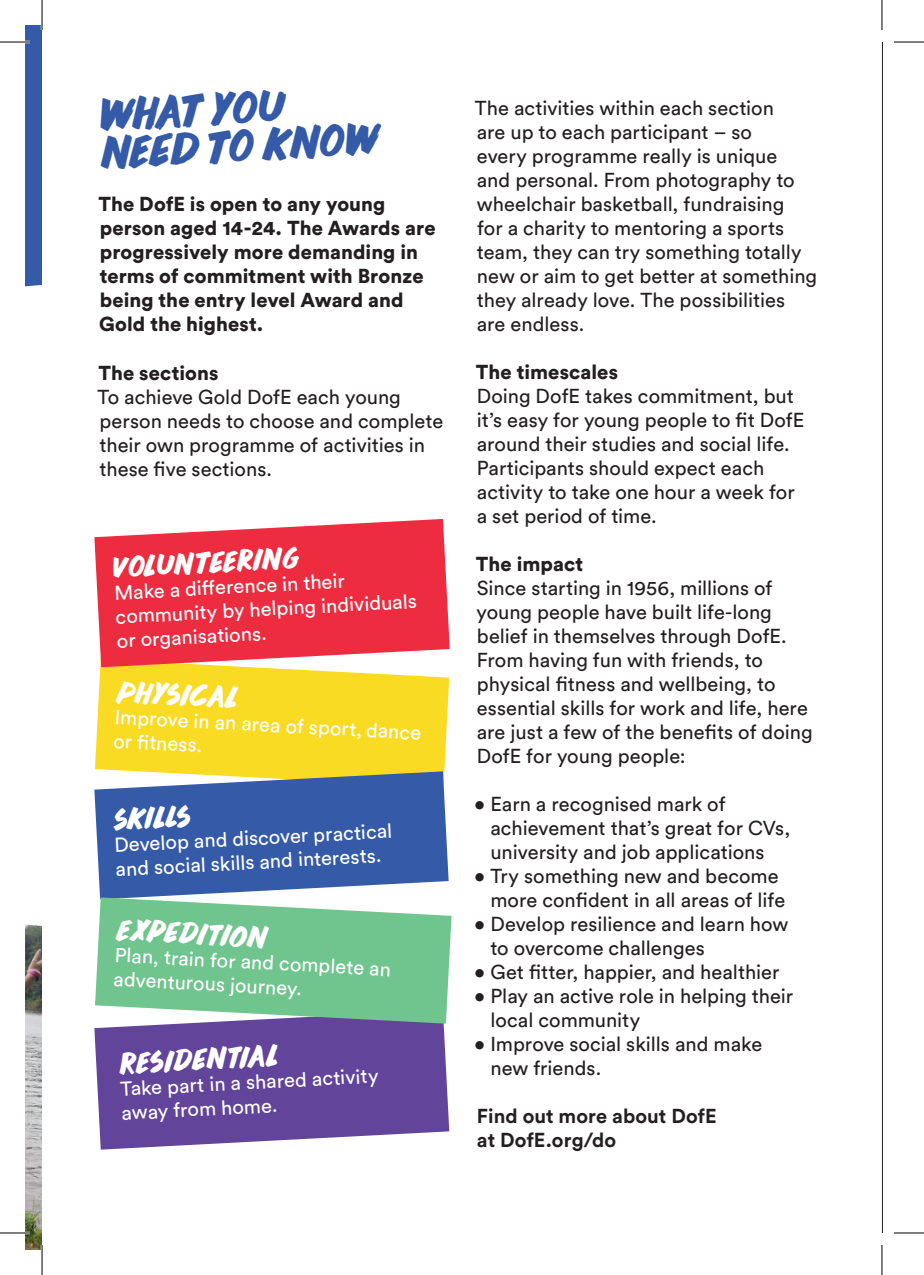
<style>
.page{position:relative;width:924px;height:1275px;background:#fff}
.page>*{position:absolute;margin:0;border:0;box-sizing:border-box;transform-origin:0 0}
.t1{font:42.4px/38.2px "Dofe Unlimited Headline";color:#345aa8}
.Body_Copy{font:28px "Dofe Unlimited Headline";color:#fff}
.Body_Copy-2{font:20px/24px "Circular Std";color:#231f20}
.Body_Copy-3{font:20px/24px "Circular Std";color:#fff}
.Body_Copy-4{font:900 20px/24px "Circular Std";letter-spacing:.005em;color:#231f20}
.Body_Copy-5{font:700 20px/24px "Circular Std";letter-spacing:.005em;color:#231f20}
</style>
<div class="page">
<img style="left:25px;top:924px;width:17px;height:326px">
<div style="left:25px;top:25px;width:17px;height:261px;background:#345aa8"></div>
<hr style="left:881px;top:42px;width:1px;height:1191px;background:#231f20">
<svg style="left:94px;top:1023px;width:355px;height:126px;background:#6f54a3"></svg>
<svg style="left:94px;top:519px;width:355px;height:140px;background:#ee4052"></svg>
<svg style="left:94px;top:659px;width:357px;height:364px;background:#96b084"></svg>
<hr style="left:0;top:41px;width:30px;height:2px;background:#fff">
<hr style="left:0;top:1231px;width:30px;height:3px;background:#fff">
<hr style="left:41px;top:0;width:2px;height:30px;background:#fff">
<hr style="left:41px;top:1245px;width:2px;height:30px;background:#fff">
<hr style="left:0;top:42px;width:30px;height:1px;background:#000">
<hr style="left:893px;top:42px;width:30px;height:1px;background:#000">
<hr style="left:0;top:1232px;width:30px;height:1px;background:#000">
<hr style="left:893px;top:1232px;width:30px;height:1px;background:#000">
<hr style="left:42px;top:0;width:1px;height:30px;background:#000">
<hr style="left:42px;top:1245px;width:1px;height:30px;background:#000">
<hr style="left:881px;top:0;width:1px;height:30px;background:#000">
<hr style="left:881px;top:1245px;width:1px;height:30px;background:#000">
<p class="t1" style="left:97px;top:98px;width:284px;rotate:-3deg">Wha T you nEeD To know</p>
<p class="Body_Copy-4" style="left:98px;top:192px;width:338px">The DofE is open to any young person aged 14-24. The Awards are progressively more demanding in terms of commitment with Bronze being the entry level Award and<br>Gold the highest.</p>
<p class="Body_Copy-4" style="left:98px;top:360px;width:121px">The sections</p>
<p class="Body_Copy-2" style="left:97px;top:384px;width:347px">To achieve Gold DofE each young person needs to choose and complete their own programme of activities in these five sections.</p>
<p class="Body_Copy" style="left:112px;top:555px;width:188px;rotate:-3deg">VolunTeEring</p>
<p class="Body_Copy-3" style="left:114px;top:580px;width:303px;rotate:-3deg">Make a diff erence in their community by helping individuals or organisations.</p>
<p class="Body_Copy" style="left:117px;top:679px;width:123px;rotate:3deg">Physical</p>
<p class="Body_Copy-3" style="left:115px;top:704px;width:308px;rotate:3deg">Improve in an area of sport, dance or fi tness.</p>
<p class="Body_Copy" style="left:112px;top:808px;width:79px;rotate:-3deg">SkilLs</p>
<p class="Body_Copy-3" style="left:114px;top:833px;width:280px;rotate:-3deg">Develop and discover practical and social skills and interests.</p>
<p class="Body_Copy" style="left:117px;top:917px;width:154px;rotate:3deg">ExpedItiOn</p>
<p class="Body_Copy-3" style="left:115px;top:942px;width:278px;rotate:3deg">Plan, train for and complete an adventurous journey.</p>
<p class="Body_Copy" style="left:118px;top:1051px;width:161px;rotate:-3deg">REsidential</p>
<p class="Body_Copy-3" style="left:120px;top:1076px;width:260px;rotate:-3deg">Take part in a shared activity away from home.</p>
<p class="Body_Copy-2" style="left:474px;top:96px;width:343px">The activities within each section<br>are up to each participant – so<br>every programme really is unique<br>and personal. From photography to wheelchair basketball, fundraising<br>for a charity to mentoring a sports team, they can try something totally new or aim to get better at something they already love. The possibilities<br>are endless.</p>
<p class="Body_Copy-4" style="left:475px;top:359px;width:143px">The timescales</p>
<p class="Body_Copy-2" style="left:476px;top:384px;width:329px">Doing DofE takes commitment, but it’s easy for young people to fit DofE around their studies and social life.<br>Participants should expect each activity to take one hour a week for a set period of time.</p>
<p class="Body_Copy-4" style="left:475px;top:551px;width:109px">The impact</p>
<p class="Body_Copy-2" style="left:476px;top:576px;width:337px">Since starting in 1956, millions of young people have built life-long belief in themselves through DofE.<br>From having fun with friends, to physical fitness and wellbeing, to essential skills for work and life, here are just a few of the benefits of doing DofE for young people:</p>
<p class="Body_Copy-2" style="left:490px;top:792px;width:301px;text-indent:-16px">• Earn a recognised mark of achievement that’s great for CVs, university and job applications</p>
<p class="Body_Copy-2" style="left:490px;top:864px;width:296px;text-indent:-16px">• Try something new and become more confident in all areas of life</p>
<p class="Body_Copy-2" style="left:490px;top:912px;width:299px;text-indent:-16px">• Develop resilience and learn how to overcome challenges</p>
<p class="Body_Copy-2" style="left:474px;top:960px;width:306px">• Get fitter, happier, and healthier</p>
<p class="Body_Copy-2" style="left:490px;top:984px;width:304px;text-indent:-16px">• Play an active role in helping their local community</p>
<p class="Body_Copy-2" style="left:490px;top:1032px;width:273px;text-indent:-16px">• Improve social skills and make new friends.</p>
<p class="Body_Copy-5" style="left:476px;top:1103px;width:241px">Find out more about DofE at DofE.org/do</p>
</div>
